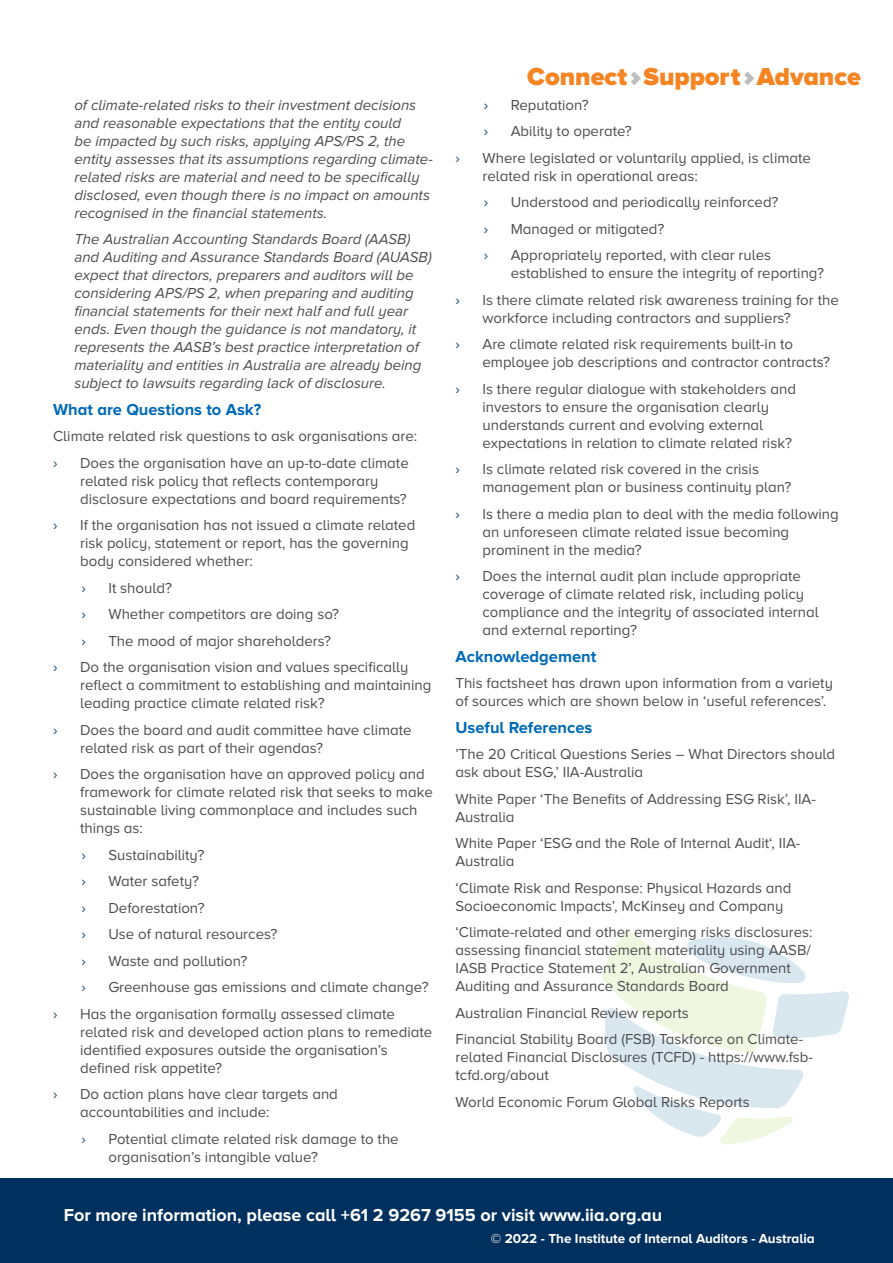
<style>
.page{position:relative;width:893px;height:1263px;background:#fff}
.page>*{position:absolute;margin:0;border:0;box-sizing:border-box;transform-origin:0 0}
.t1{font:900 25.5px "Proxima Nova A";color:#f58423}
.t2{font:700 18px "Proxima Nova A";color:#fff}
.t3{font:700 16.5px "Proxima Nova A";color:#006ab6}
.t4{font:15px/18px "Proxima Nova A";color:#4d4d4f}
.t5{font:italic 15px/18px "Proxima Nova A";color:#4d4d4f}
.t6{font:15px "Proxima Nova A";color:#00447c}
.t7{font:700 13.5px "Proxima Nova A";color:#fff}
</style>
<div class="page">
<div style="left:0;top:1178px;width:893px;height:85px;background:#00305e"></div>
<svg style="left:631px;top:72px;width:10px;height:13px"></svg>
<svg style="left:744px;top:72px;width:10px;height:13px"></svg>
<svg style="left:602px;top:931px;width:247px;height:213px"></svg>
<p class="t5" style="left:74px;top:95px;width:360px">of climate-related risks to their investment decisions and reasonable expectations that the entity could<br>be impacted by such risks, applying APS/PS 2, the entity assesses that its assumptions regarding climate&shy;related risks are material and need to be specifically disclosed, even though there is no impact on amounts recognised in the financial statements.</p>
<p class="t5" style="left:74px;top:230px;width:359px">The Australian Accounting Standards Board (AASB) and Auditing and Assurance Standards Board (AUASB) expect that directors, preparers and auditors will be considering APS/PS 2, when preparing and auditing financial statements for their next half and full year ends. Even though the guidance is not mandatory, it represents the AASB’s best practice interpretation of materiality and entities in Australia are already being subject to lawsuits regarding lack of disclosure.</p>
<p class="t3" style="left:53px;top:400px;width:210px">What are Questions to Ask?</p>
<p class="t4" style="left:53px;top:427px;width:366px">Climate related risk questions to ask organisations are:</p>
<p class="t6" style="left:53px;top:454px;width:6px">›</p>
<p class="t4" style="left:80px;top:453px;width:330px">Does the organisation have an up-to-date climate related risk policy that reflects contemporary disclosure expectations and board requirements?</p>
<p class="t6" style="left:53px;top:517px;width:6px">›</p>
<p class="t4" style="left:80px;top:516px;width:337px">If the organisation has not issued a climate related risk policy, statement or report, has the governing body considered whether:</p>
<p class="t6" style="left:81px;top:579px;width:6px">›</p>
<p class="t4" style="left:108px;top:578px;width:65px">It should?</p>
<p class="t6" style="left:81px;top:606px;width:6px">›</p>
<p class="t4" style="left:108px;top:605px;width:232px">Whether competitors are doing so?</p>
<p class="t6" style="left:81px;top:632px;width:6px">›</p>
<p class="t4" style="left:108px;top:632px;width:224px">The mood of major shareholders?</p>
<p class="t6" style="left:53px;top:659px;width:6px">›</p>
<p class="t4" style="left:80px;top:658px;width:353px">Do the organisation vision and values specifically reflect a commitment to establishing and maintaining leading practice climate related risk?</p>
<p class="t6" style="left:53px;top:721px;width:6px">›</p>
<p class="t4" style="left:80px;top:721px;width:333px">Does the board and audit committee have climate related risk as part of their agendas?</p>
<p class="t6" style="left:53px;top:766px;width:6px">›</p>
<p class="t4" style="left:80px;top:765px;width:354px">Does the organisation have an approved policy and framework for climate related risk that seeks to make sustainable living commonplace and includes such things as:</p>
<p class="t6" style="left:81px;top:846px;width:6px">›</p>
<p class="t4" style="left:108px;top:846px;width:98px">Sustainability?</p>
<p class="t6" style="left:81px;top:873px;width:6px">›</p>
<p class="t4" style="left:108px;top:872px;width:92px">Water safety?</p>
<p class="t6" style="left:81px;top:899px;width:6px">›</p>
<p class="t4" style="left:108px;top:899px;width:98px">Deforestation?</p>
<p class="t6" style="left:81px;top:926px;width:6px">›</p>
<p class="t4" style="left:108px;top:925px;width:170px">Use of natural resources?</p>
<p class="t6" style="left:81px;top:952px;width:6px">›</p>
<p class="t4" style="left:108px;top:952px;width:140px">Waste and pollution?</p>
<p class="t6" style="left:81px;top:979px;width:6px">›</p>
<p class="t4" style="left:108px;top:978px;width:322px">Greenhouse gas emissions and climate change?</p>
<p class="t6" style="left:53px;top:1005px;width:6px">›</p>
<p class="t4" style="left:80px;top:1005px;width:354px">Has the organisation formally assessed climate related risk and developed action plans to remediate identified exposures outside the organisation’s defined risk appetite?</p>
<p class="t6" style="left:53px;top:1086px;width:6px">›</p>
<p class="t4" style="left:80px;top:1085px;width:259px">Do action plans have clear targets and accountabilities and include:</p>
<p class="t6" style="left:81px;top:1130px;width:6px">›</p>
<p class="t4" style="left:108px;top:1130px;width:292px">Potential climate related risk damage to the organisation’s intangible value?</p>
<h1 class="t1" style="left:527px;top:62px;width:335px">Connect Support Advance</h1>
<p class="t6" style="left:484px;top:96px;width:6px">›</p>
<p class="t4" style="left:511px;top:95px;width:80px">Reputation?</p>
<p class="t6" style="left:484px;top:123px;width:6px">›</p>
<p class="t4" style="left:511px;top:122px;width:123px">Ability to operate?</p>
<p class="t6" style="left:455px;top:149px;width:6px">›</p>
<p class="t4" style="left:482px;top:148px;width:330px">Where legislated or voluntarily applied, is climate related risk in operational areas:</p>
<p class="t6" style="left:484px;top:194px;width:6px">›</p>
<p class="t4" style="left:511px;top:193px;width:269px">Understood and periodically reinforced?</p>
<p class="t6" style="left:484px;top:220px;width:6px">›</p>
<p class="t4" style="left:511px;top:219px;width:155px">Managed or mitigated?</p>
<p class="t6" style="left:484px;top:247px;width:6px">›</p>
<p class="t4" style="left:511px;top:246px;width:315px">Appropriately reported, with clear rules established to ensure the integrity of reporting?</p>
<p class="t6" style="left:455px;top:291px;width:6px">›</p>
<p class="t4" style="left:482px;top:291px;width:358px">Is there climate related risk awareness training for the workforce including contractors and suppliers?</p>
<p class="t6" style="left:455px;top:336px;width:6px">›</p>
<p class="t4" style="left:482px;top:335px;width:349px">Are climate related risk requirements built-in to employee job descriptions and contractor contracts?</p>
<p class="t6" style="left:455px;top:380px;width:6px">›</p>
<p class="t4" style="left:482px;top:380px;width:315px">Is there regular dialogue with stakeholders and investors to ensure the organisation clearly understands current and evolving external expectations in relation to climate related risk?</p>
<p class="t6" style="left:455px;top:461px;width:6px">›</p>
<p class="t4" style="left:482px;top:460px;width:310px">Is climate related risk covered in the crisis management plan or business continuity plan?</p>
<p class="t6" style="left:455px;top:505px;width:6px">›</p>
<p class="t4" style="left:482px;top:505px;width:358px">Is there a media plan to deal with the media following an unforeseen climate related issue becoming prominent in the media?</p>
<p class="t6" style="left:455px;top:568px;width:6px">›</p>
<p class="t4" style="left:482px;top:567px;width:338px">Does the internal audit plan include appropriate coverage of climate related risk, including policy compliance and the integrity of associated internal and external reporting?</p>
<p class="t3" style="left:455px;top:647px;width:142px">Acknowledgement</p>
<p class="t4" style="left:455px;top:674px;width:379px">This factsheet has drawn upon information from a variety of sources which are shown below in ‘useful references’.</p>
<p class="t3" style="left:455px;top:718px;width:138px">Useful References</p>
<p class="t4" style="left:455px;top:745px;width:381px">’The 20 Critical Questions Series – What Directors should ask about ESG,’ IIA-Australia</p>
<p class="t4" style="left:455px;top:790px;width:362px">White Paper ‘The Benefits of Addressing ESG Risk’, IIA-<br>Australia</p>
<p class="t4" style="left:455px;top:834px;width:346px">White Paper ‘ESG and the Role of Internal Audit‘, IIA-<br>Australia</p>
<p class="t4" style="left:455px;top:879px;width:337px">‘Climate Risk and Response: Physical Hazards and<br>Socioeconomic Impacts’, McKinsey and Company</p>
<p class="t4" style="left:455px;top:923px;width:359px">‘Climate-related and other emerging risks disclosures: assessing financial statement materiality using AASB/ IASB Practice Statement 2’, Australian Government Auditing and Assurance Standards Board</p>
<p class="t4" style="left:455px;top:999px;width:349px;line-height:26.5px">Australian Financial Review reports<br>Financial Stability Board (FSB) Taskforce on Climate-</p>
<p class="t4" style="left:455px;top:1048px;width:359px">related Financial Disclosures (TCFD) - https://www.fsb&shy;tcfd.org/about</p>
<p class="t4" style="left:455px;top:1093px;width:296px">World Economic Forum Global Risks Reports</p>
<p class="t2" style="left:64px;top:1204px;width:600px">For more information, please call +61 2 9267 9155 or visit www.iia.org.au</p>
<p class="t7" style="left:491px;top:1230px;width:326px">© 2022 - The Institute of Internal Auditors - Australia</p>
</div>
